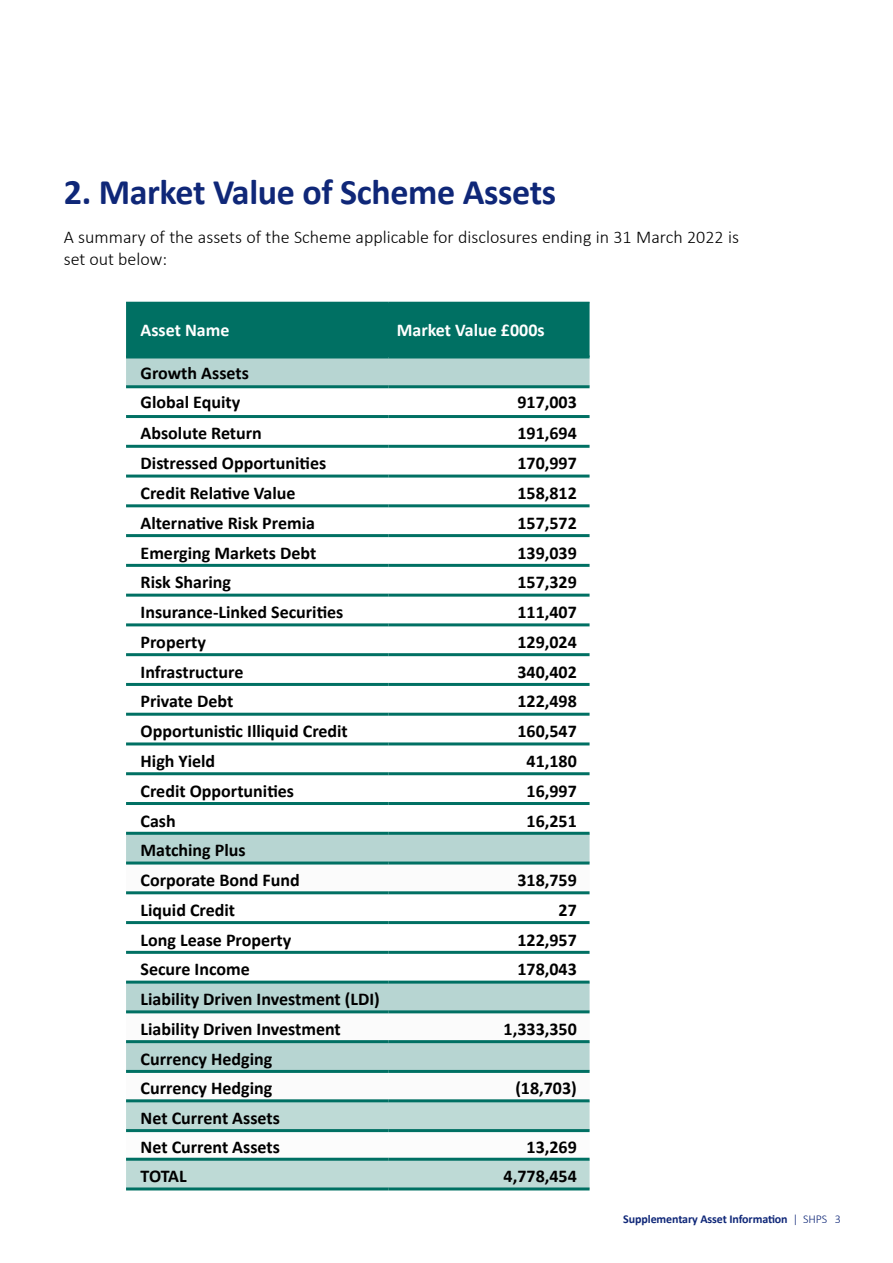
<style>
.page{position:relative;width:893px;height:1263px;background:#fff}
.page>*{position:absolute;margin:0;border:0;box-sizing:border-box;transform-origin:0 0}
.t1{font:700 36px "Calibri";letter-spacing:-.01em;color:#0f2778}
.t2{font:700 18px/29.7px "Calibri";color:#000}
.t3{font:300 18px/21.6px "Calibri";color:#000}
.t4{font:700 18px "Calibri";color:#fff}
.t5{font:700 12px "Calibri";letter-spacing:-.01em;color:#0f2778}
.s1{font-weight:300}
</style>
<div class="page">
<div style="left:126px;top:303px;width:464px;height:52px;background:#007063"></div>
<svg style="left:126px;top:358px;width:464px;height:474px"></svg>
<div style="left:126px;top:835px;width:464px;height:26px;background:#b7d5d2"></div>
<svg style="left:126px;top:864px;width:464px;height:206px"></svg>
<svg style="left:126px;top:1102px;width:464px;height:85px"></svg>
<hr style="left:126px;top:302px;width:262px;height:1px;background:#007063">
<hr style="left:388px;top:302px;width:202px;height:1px;background:#007063">
<hr style="left:126px;top:1040px;width:262px;height:3px;background:#007063">
<hr style="left:388px;top:1040px;width:202px;height:3px;background:#007063">
<hr style="left:126px;top:1070px;width:262px;height:3px;background:#007063">
<hr style="left:388px;top:1070px;width:202px;height:3px;background:#007063">
<hr style="left:126px;top:1099px;width:262px;height:3px;background:#007063">
<hr style="left:388px;top:1099px;width:202px;height:3px;background:#007063">
<hr style="left:126px;top:1129px;width:262px;height:3px;background:#007063">
<hr style="left:388px;top:1129px;width:202px;height:3px;background:#007063">
<hr style="left:126px;top:1158px;width:262px;height:3px;background:#007063">
<hr style="left:388px;top:1158px;width:202px;height:3px;background:#007063">
<hr style="left:126px;top:1187px;width:262px;height:3px;background:#007063">
<hr style="left:388px;top:1187px;width:202px;height:3px;background:#007063">
<hr style="left:126px;top:355px;width:262px;height:3px;background:#007063">
<hr style="left:388px;top:355px;width:202px;height:3px;background:#007063">
<hr style="left:126px;top:385px;width:262px;height:3px;background:#007063">
<hr style="left:388px;top:385px;width:202px;height:3px;background:#007063">
<hr style="left:126px;top:415px;width:262px;height:3px;background:#007063">
<hr style="left:388px;top:415px;width:202px;height:3px;background:#007063">
<hr style="left:126px;top:445px;width:262px;height:3px;background:#007063">
<hr style="left:388px;top:445px;width:202px;height:3px;background:#007063">
<hr style="left:126px;top:475px;width:262px;height:3px;background:#007063">
<hr style="left:388px;top:475px;width:202px;height:3px;background:#007063">
<hr style="left:126px;top:504px;width:262px;height:3px;background:#007063">
<hr style="left:388px;top:504px;width:202px;height:3px;background:#007063">
<hr style="left:126px;top:534px;width:262px;height:3px;background:#007063">
<hr style="left:388px;top:534px;width:202px;height:3px;background:#007063">
<hr style="left:126px;top:564px;width:262px;height:3px;background:#007063">
<hr style="left:388px;top:564px;width:202px;height:3px;background:#007063">
<hr style="left:126px;top:594px;width:262px;height:3px;background:#007063">
<hr style="left:388px;top:594px;width:202px;height:3px;background:#007063">
<hr style="left:126px;top:623px;width:262px;height:3px;background:#007063">
<hr style="left:388px;top:623px;width:202px;height:3px;background:#007063">
<hr style="left:126px;top:653px;width:262px;height:3px;background:#007063">
<hr style="left:388px;top:653px;width:202px;height:3px;background:#007063">
<hr style="left:126px;top:683px;width:262px;height:3px;background:#007063">
<hr style="left:388px;top:683px;width:202px;height:3px;background:#007063">
<hr style="left:126px;top:713px;width:262px;height:3px;background:#007063">
<hr style="left:388px;top:713px;width:202px;height:3px;background:#007063">
<hr style="left:126px;top:742px;width:262px;height:3px;background:#007063">
<hr style="left:388px;top:742px;width:202px;height:3px;background:#007063">
<hr style="left:126px;top:772px;width:262px;height:3px;background:#007063">
<hr style="left:388px;top:772px;width:202px;height:3px;background:#007063">
<hr style="left:126px;top:802px;width:262px;height:3px;background:#007063">
<hr style="left:388px;top:802px;width:202px;height:3px;background:#007063">
<hr style="left:126px;top:832px;width:262px;height:3px;background:#007063">
<hr style="left:388px;top:832px;width:202px;height:3px;background:#007063">
<hr style="left:126px;top:861px;width:262px;height:3px;background:#007063">
<hr style="left:388px;top:861px;width:202px;height:3px;background:#007063">
<hr style="left:126px;top:891px;width:262px;height:3px;background:#007063">
<hr style="left:388px;top:891px;width:202px;height:3px;background:#007063">
<hr style="left:126px;top:921px;width:262px;height:3px;background:#007063">
<hr style="left:388px;top:921px;width:202px;height:3px;background:#007063">
<hr style="left:126px;top:951px;width:262px;height:3px;background:#007063">
<hr style="left:388px;top:951px;width:202px;height:3px;background:#007063">
<hr style="left:126px;top:980px;width:262px;height:3px;background:#007063">
<hr style="left:388px;top:980px;width:202px;height:3px;background:#007063">
<hr style="left:126px;top:1010px;width:262px;height:3px;background:#007063">
<hr style="left:388px;top:1010px;width:202px;height:3px;background:#007063">
<h1 class="t1" style="left:64px;top:166px;width:494px">2. Market Value of Scheme Assets</h1>
<p class="t3" style="left:64px;top:226px;width:677px">A summary of the assets of the Scheme applicable for disclosures ending in 31 March 2022 is set out below:</p>
<p class="t4" style="left:141px;top:318px;width:90px">Asset Name</p>
<p class="t4" style="left:397px;top:318px;width:149px">Market Value £000s</p>
<p class="t2" style="left:141px;top:358px;width:110px">Growth Assets<br>Global Equity</p>
<p class="t2" style="left:517px;top:387px;width:61px">917,003</p>
<p class="t2" style="left:141px;top:418px;width:123px">Absolute Return</p>
<p class="t2" style="left:517px;top:418px;width:61px">191,694</p>
<p class="t2" style="left:141px;top:448px;width:187px">Distressed Opportunities</p>
<p class="t2" style="left:517px;top:448px;width:61px">170,997</p>
<p class="t2" style="left:141px;top:478px;width:156px">Credit Relative Value</p>
<p class="t2" style="left:517px;top:478px;width:61px">158,812</p>
<p class="t2" style="left:141px;top:508px;width:176px">Alternative Risk Premia</p>
<p class="t2" style="left:517px;top:508px;width:61px">157,572</p>
<p class="t2" style="left:141px;top:537px;width:177px">Emerging Markets Debt</p>
<p class="t2" style="left:517px;top:537px;width:61px">139,039</p>
<p class="t2" style="left:141px;top:567px;width:92px">Risk Sharing</p>
<p class="t2" style="left:517px;top:567px;width:61px">157,329</p>
<p class="t2" style="left:141px;top:597px;width:204px">Insurance-Linked Securities</p>
<p class="t2" style="left:517px;top:597px;width:61px">111,407</p>
<p class="t2" style="left:141px;top:627px;width:67px">Property</p>
<p class="t2" style="left:517px;top:627px;width:61px">129,024</p>
<p class="t2" style="left:141px;top:656px;width:104px">Infrastructure</p>
<p class="t2" style="left:517px;top:656px;width:61px">340,402</p>
<p class="t2" style="left:141px;top:686px;width:94px">Private Debt</p>
<p class="t2" style="left:517px;top:686px;width:61px">122,498</p>
<p class="t2" style="left:141px;top:716px;width:209px">Opportunistic Illiquid Credit</p>
<p class="t2" style="left:517px;top:716px;width:61px">160,547</p>
<p class="t2" style="left:141px;top:746px;width:76px">High Yield</p>
<p class="t2" style="left:527px;top:746px;width:52px">41,180</p>
<p class="t2" style="left:141px;top:776px;width:155px">Credit Opportunities</p>
<p class="t2" style="left:527px;top:776px;width:52px">16,997</p>
<p class="t2" style="left:141px;top:805px;width:37px">Cash</p>
<p class="t2" style="left:527px;top:805px;width:52px">16,251</p>
<p class="t2" style="left:141px;top:835px;width:161px">Matching Plus<br>Corporate Bond Fund</p>
<p class="t2" style="left:517px;top:865px;width:61px">318,759</p>
<p class="t2" style="left:141px;top:895px;width:96px">Liquid Credit</p>
<p class="t2" style="left:559px;top:895px;width:20px">27</p>
<p class="t2" style="left:141px;top:924px;width:152px">Long Lease Property</p>
<p class="t2" style="left:517px;top:924px;width:61px">122,957</p>
<p class="t2" style="left:141px;top:954px;width:111px">Secure Income</p>
<p class="t2" style="left:517px;top:954px;width:61px">178,043</p>
<p class="t2" style="left:141px;top:984px;width:241px">Liability Driven Investment (LDI)<br>Liability Driven Investment</p>
<p class="t2" style="left:504px;top:1014px;width:75px">1,333,350</p>
<p class="t2" style="left:141px;top:1044px;width:133px">Currency Hedging<br>Currency Hedging</p>
<p class="t2" style="left:141px;top:1103px;width:141px;line-height:29.2px">Net Current Assets<br>Net Current Assets</p>
<p class="t2" style="left:515px;top:1073px;width:63px">(18,703)</p>
<p class="t2" style="left:527px;top:1132px;width:52px">13,269</p>
<p class="t2" style="left:141px;top:1161px;width:48px">TOTAL</p>
<p class="t2" style="left:504px;top:1161px;width:75px">4,778,454</p>
<p class="t5" style="left:623px;top:1210px;width:219px">Supplementary Asset Information <span class="s1">| SHPS 3</span></p>
</div>
